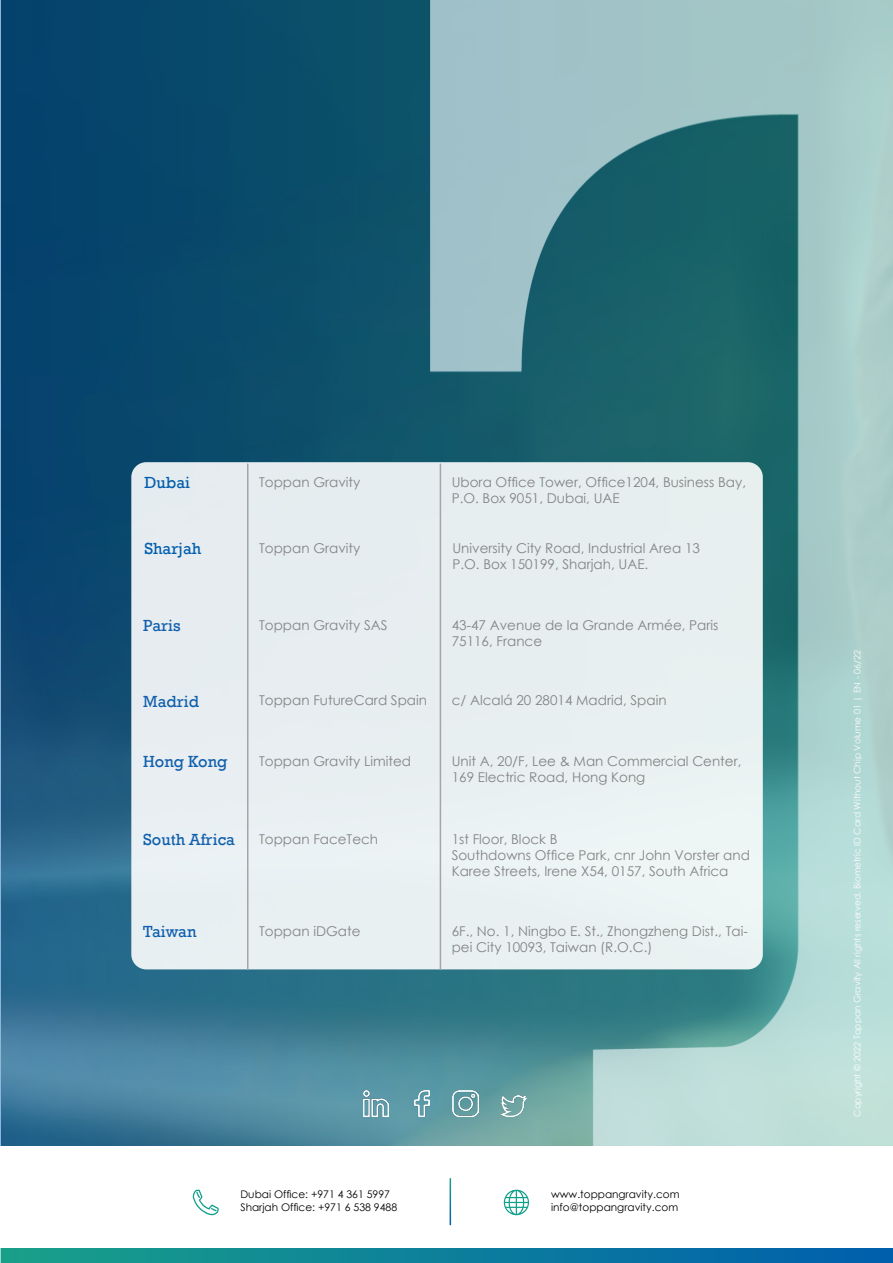
<style>
.page{position:relative;width:893px;height:1263px;background:#fff}
.page>*{position:absolute;margin:0;border:0;box-sizing:border-box;transform-origin:0 0}
.t1{font:16.5px "Rockwell";color:#105fad}
.t2{font:16.5px "Rockwell";color:#005ead}
.t3{font:13.5px/16.2px "Century Gothic";color:#838484}
.t4{font:10.5px/13.5px "Century Gothic";color:#000}
.t5{font:9px "Century Gothic";color:#fefefe}
</style>
<div class="page">
<svg style="left:1px;top:0;width:430px;height:1146px"></svg>
<svg style="left:192px;top:1190px;width:27px;height:25px"></svg>
<svg style="left:504px;top:1190px;width:25px;height:25px"></svg>
<svg style="left:8px;top:1248px;width:879px;height:15px"></svg>
<img style="left:431px;top:0;width:462px;height:1146px">
<img style="left:452px;top:1091px;width:26px;height:26px">
<img style="left:364px;top:1091px;width:25px;height:26px">
<img style="left:414px;top:1091px;width:15px;height:26px">
<img style="left:500px;top:1095px;width:26px;height:22px">
<div style="left:131px;top:462px;width:632px;height:507px;background:#e8eff0;border-radius:15px"></div>
<hr style="left:247px;top:464px;width:1px;height:505px;background:#a6a5a6">
<hr style="left:440px;top:464px;width:1px;height:505px;background:#a6a5a6">
<p class="t2" style="left:144px;top:473px;width:47px">Dubai</p>
<p class="t2" style="left:144px;top:539px;width:58px">Sharjah</p>
<p class="t3" style="left:259px;top:474px;width:103px">Toppan Gravity</p>
<p class="t3" style="left:259px;top:540px;width:103px">Toppan Gravity</p>
<p class="t3" style="left:452px;top:474px;width:296px">Ubora Office Tower, Office1204, Business Bay,<br>P.O. Box 9051, Dubai, UAE</p>
<p class="t3" style="left:452px;top:540px;width:249px">University City Road, Industrial Area 13<br>P.O. Box 150199, Sharjah, UAE.</p>
<p class="t1" style="left:143px;top:616px;width:39px">Paris</p>
<p class="t3" style="left:259px;top:617px;width:130px">Toppan Gravity SAS</p>
<p class="t3" style="left:452px;top:617px;width:268px">43-47 Avenue de la Grande Armée, Paris<br>75116, France</p>
<p class="t1" style="left:143px;top:692px;width:57px">Madrid</p>
<p class="t3" style="left:259px;top:692px;width:169px">Toppan FutureCard Spain</p>
<p class="t3" style="left:452px;top:692px;width:216px">c/ Alcalá 20 28014 Madrid, Spain</p>
<p class="t1" style="left:143px;top:752px;width:86px">Hong Kong</p>
<p class="t3" style="left:259px;top:753px;width:153px">Toppan Gravity Limited</p>
<p class="t3" style="left:452px;top:753px;width:291px">Unit A, 20/F, Lee &amp; Man Commercial Center,<br>169 Electric Road, Hong Kong</p>
<p class="t1" style="left:143px;top:830px;width:93px">South Africa</p>
<p class="t3" style="left:259px;top:831px;width:120px">Toppan FaceTech</p>
<p class="t3" style="left:452px;top:831px;width:300px">1st Floor, Block B<br>Southdowns Office Park, cnr John Vorster and<br>Karee Streets, Irene X54, 0157, South Africa</p>
<p class="t1" style="left:143px;top:922px;width:55px">Taiwan</p>
<p class="t3" style="left:259px;top:923px;width:103px">Toppan iDGate</p>
<p class="t3" style="left:452px;top:923px;width:298px">6F., No. 1, Ningbo E. St., Zhongzheng Dist., Tai&shy;pei City 10093, Taiwan (R.O.C.)</p>
<p class="t4" style="left:240px;top:1187px;width:158px">Dubai Office: +971 4 361 5997<br>Sharjah Office: +971 6 538 9488</p>
<p class="t4" style="left:551px;top:1187px;width:130px">www.toppangravity.com info@toppangravity.com</p>
<p class="t5" style="left:851px;top:1117px;width:468px;rotate:-90deg">Copyright © 2022 Toppan Gravity All rights reserved. Biometric ID Card Without Chip Volume 01 | EN - 06/22</p>
</div>
